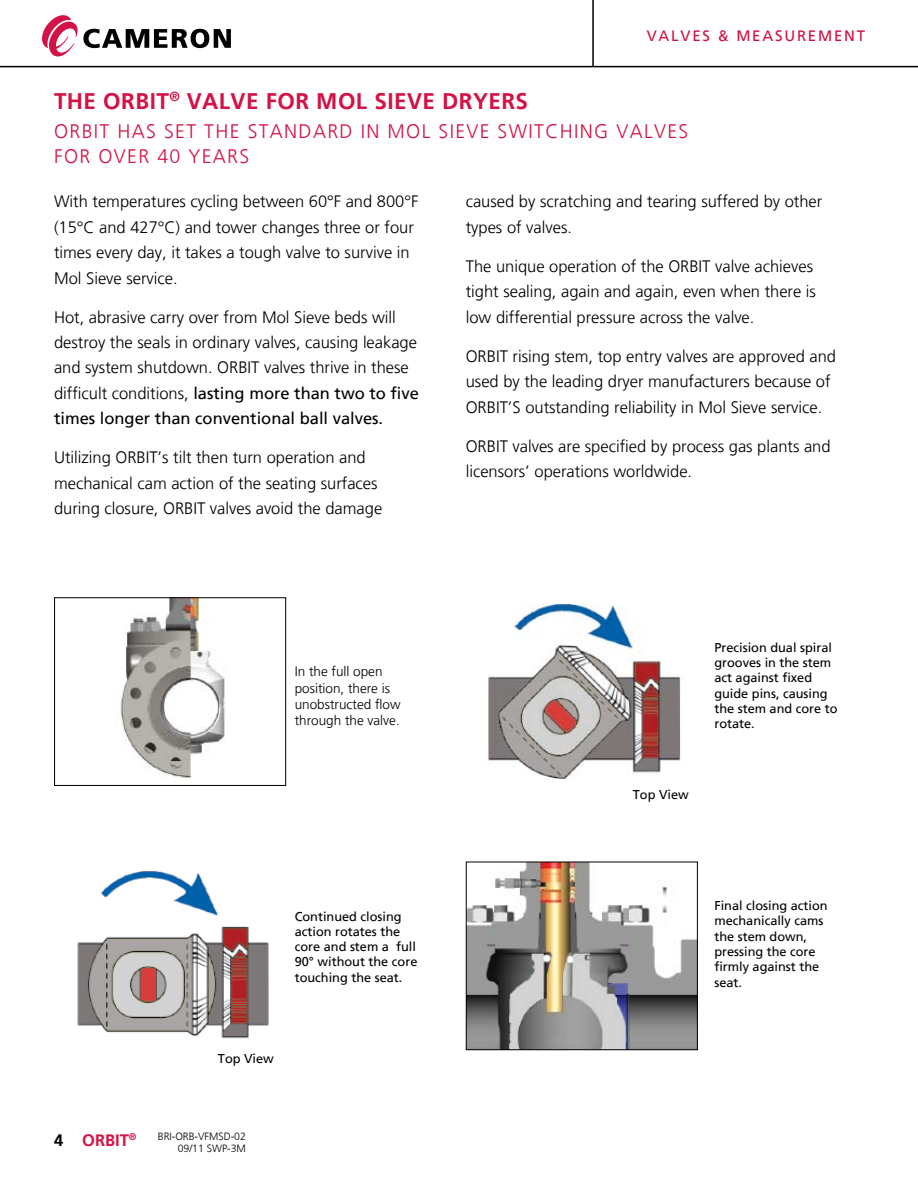
<style>
.page{position:relative;width:918px;height:1188px;background:#fff}
.page>*{position:absolute;margin:0;border:0;box-sizing:border-box;transform-origin:0 0}
.t1{font:700 22.5px "Frutiger";letter-spacing:.02em;color:#d31245}
.t2{font:300 19.5px "Frutiger";letter-spacing:.07em;color:#d31245}
.t3{font:300 16.5px/25.5px "Frutiger";color:#000}
.t4{font:16.5px/25.5px "Frutiger Roman";color:#000}
.t5{font:700 16.5px "Frutiger";color:#d31245}
.t6{font:700 16.5px "Frutiger";color:#000}
.t7{font:15px "Frutiger Roman";letter-spacing:.12em;color:#ce1141}
.t8{font:300 13.5px/16.2px "Frutiger";color:#000}
.t9{font:12.75px/15.3px "Frutiger Roman";color:#000}
.t10{font:300 10.5px/12.6px "Frutiger";color:#000;text-align:right}
.s1{font-family:"Frutiger";font-weight:300}
</style>
<div class="page">
<hr style="left:0;top:66px;width:918px;height:1px;background:#000">
<hr style="left:592px;top:0;width:2px;height:67px;background:#000">
<svg style="left:42px;top:15px;width:189px;height:42px"></svg>
<img style="left:120px;top:599px;width:105px;height:179px">
<div style="left:54px;top:597px;width:232px;height:189px;border:1px solid #000"></div>
<img style="left:468px;top:864px;width:228px;height:184px">
<div style="left:466px;top:862px;width:232px;height:188px;border:1px solid #000"></div>
<img style="left:488px;top:604px;width:193px;height:174px">
<img style="left:77px;top:872px;width:192px;height:167px">
<p class="t7" style="left:647px;top:27px;width:220px">VALVES &amp; MEASUREMENT</p>
<h1 class="t1" style="left:54px;top:88px;width:163px">THE ORBIT<sup>®</sup> VALVE</h1>
<h1 class="t1" style="left:266px;top:88px;width:134px">FOR MOL SIEVE</h1>
<h1 class="t1" style="left:442px;top:88px;width:60px">DRYERS</h1>
<p class="t2" style="left:54px;top:120px;width:26px">Orbit</p>
<p class="t2" style="left:118px;top:120px;width:13px">has</p>
<p class="t2" style="left:164px;top:120px;width:12px">set</p>
<p class="t2" style="left:204px;top:120px;width:13px">the</p>
<p class="t2" style="left:248px;top:120px;width:13px">sta</p>
<p class="t2" style="left:284px;top:120px;width:29px">ndard</p>
<p class="t2" style="left:361px;top:120px;width:100px">in Mol Sieve</p>
<p class="t2" style="left:498px;top:120px;width:13px">swit</p>
<p class="t2" style="left:545px;top:120px;width:84px">ching valves</p>
<p class="t2" style="left:54px;top:146px;width:13px">for</p>
<p class="t2" style="left:99px;top:146px;width:14px">over</p>
<p class="t2" style="left:157px;top:146px;width:57px">40 years</p>
<p class="t3" style="left:54px;top:189px;width:366px">With temperatures cycling between 60°F and 800°F (15°C and 427°C) and tower changes three or four times every day, it takes a tough valve to survive in Mol Sieve service.</p>
<p class="t3" style="left:54px;top:304px;width:365px">Hot, abrasive carry over from Mol Sieve beds will destroy the seals in ordinary valves, causing leakage and system shutdown. ORBIT valves thrive in these</p>
<p class="t4" style="left:54px;top:380px;width:366px"><span class="s1">difficult conditions,</span> lasting more than two to five times longer than conventional ball valves.</p>
<p class="t3" style="left:54px;top:445px;width:330px">Utilizing ORBIT’s tilt then turn operation and mechanical cam action of the seating surfaces during closure, ORBIT valves avoid the damage</p>
<p class="t3" style="left:466px;top:189px;width:358px">caused by scratching and tearing suffered by other types of valves.</p>
<p class="t3" style="left:466px;top:253px;width:352px">The unique operation of the ORBIT valve achieves tight sealing, again and again, even when there is low differential pressure across the valve.</p>
<p class="t3" style="left:466px;top:343px;width:372px">ORBIT rising stem, top entry valves are approved and used by the leading dryer manufacturers because of<br>ORBIT’S outstanding reliability in Mol Sieve service.</p>
<p class="t3" style="left:466px;top:433px;width:366px">ORBIT valves are specified by process gas plants and licensors’ operations worldwide.</p>
<p class="t8" style="left:295px;top:664px;width:107px">In the full open position, there is unobstructed flow through the valve.</p>
<p class="t9" style="left:633px;top:787px;width:57px">Top View</p>
<p class="t9" style="left:714px;top:639px;width:125px">Precision dual spiral grooves in the stem act against fixed guide pins, causing the stem and core to rotate.</p>
<p class="t9" style="left:295px;top:908px;width:124px">Continued closing action rotates the core and stem a full<br>90° without the core touching the seat.</p>
<p class="t9" style="left:714px;top:898px;width:115px">Final closing action mechanically cams the stem down, pressing the core firmly against the seat.</p>
<p class="t9" style="left:218px;top:1051px;width:57px">Top View</p>
<p class="t6" style="left:54px;top:1130px;width:11px">4</p>
<p class="t5" style="left:82px;top:1130px;width:56px">ORBIT<sup>®</sup></p>
<p class="t10" style="left:158px;top:1130px;width:90px">BRI-ORB-VFMSD-02<br>09/11 SWP-3M</p>
</div>
